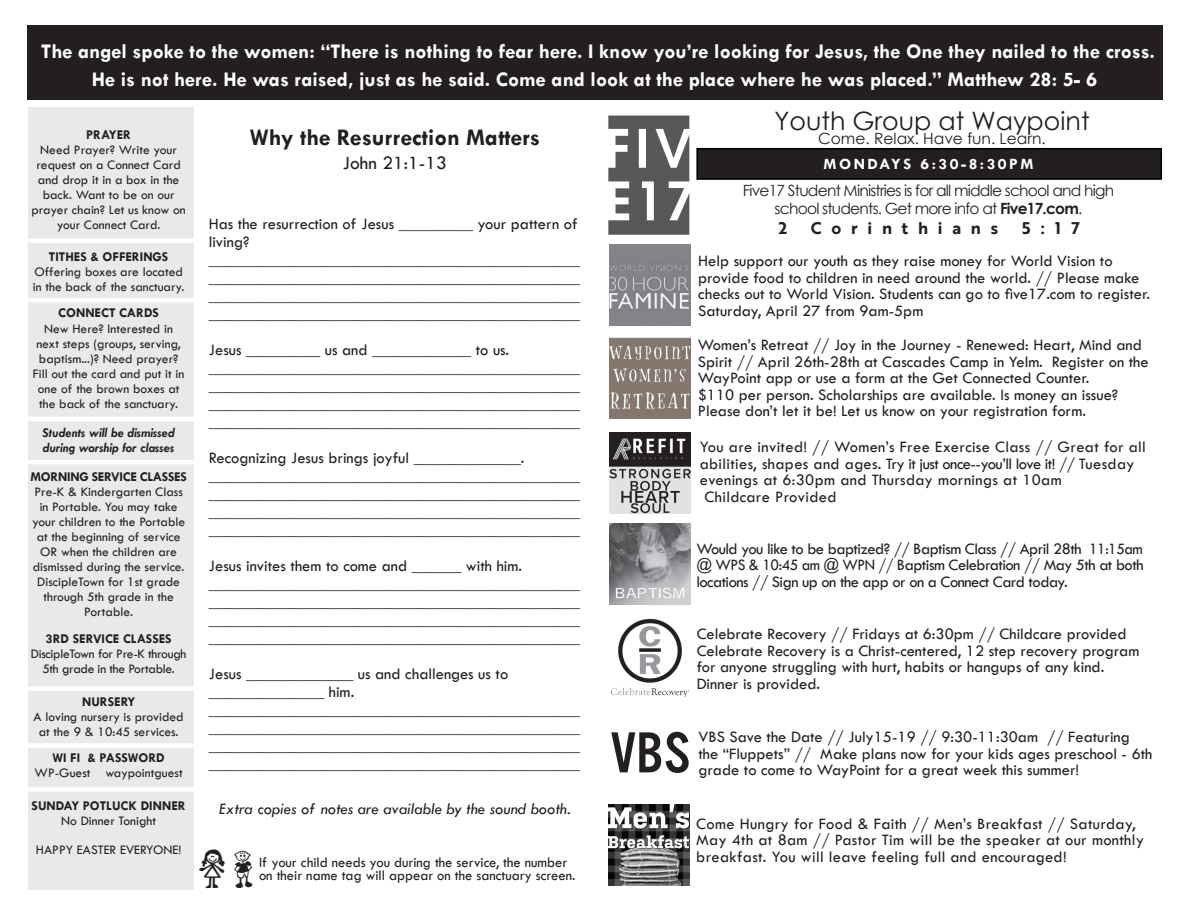
<style>
.page{position:relative;width:1188px;height:918px;background:#fff}
.page>*{position:absolute;margin:0;border:0;box-sizing:border-box;transform-origin:0 0}
.t1{font:60px "Alternate Got No 3 D";color:#231f20}
.t2{font:43.35px "Girl Characters";color:#231f20;scale:1.15 1}
.t3{font:25.35px "Century Gothic";color:#231f20}
.t4{font:700 24px "Tw Cen";color:#231f20}
.t5{font:700 21px/28.5px "Tw Cen";color:#fff;text-align:center}
.t6{font:19.5px "Tw Cen";color:#231f20}
.t7{font:16.5px/18px "Tw Cen";color:#231f20}
.t8{font:16.5px/16.5px "Tw Cen";letter-spacing:.02em;color:#231f20}
.t9{font:italic 16.5px "Tw Cen";color:#231f20}
.t10{font:16.5px "Brother 1816 Bold";letter-spacing:.59em;color:#231f20}
.t11{font:700 15.9px "Tw Cen";letter-spacing:.15em;color:#fff;scale:1.04 1}
.t12{font:15.45px/18.6px "Century Gothic";letter-spacing:-.05em;color:#231f20;text-align:center}
.t13{font:15.45px "Century Gothic";color:#231f20}
.t14{font:15px "Tw Cen";color:#231f20}
.t15{font:13.5px/15px "Tw Cen";color:#231f20;text-align:center}
.t16{font:13.5px/15px "Tw Cen";letter-spacing:-.02em;color:#231f20;text-align:center}
.t17{font:italic 700 13.5px/15px "Tw Cen";color:#231f20}
.t18{font:700 13.5px "Tw Cen";color:#231f20}
.s1{font-weight:700}
.s2{font-family:"Boy Characters"}
</style>
<div class="page">
<div style="left:28px;top:107px;width:166px;height:782px;background:#e8e9eb"></div>
<div style="left:27px;top:26px;width:1135px;height:74px;background:#231f20"></div>
<div style="left:29px;top:238px;width:166px;height:5px;background:#fff"></div>
<hr style="left:28px;top:417px;width:166px;height:4px;background:#fff">
<div style="left:28px;top:686px;width:166px;height:5px;background:#fff"></div>
<div style="left:28px;top:743px;width:166px;height:5px;background:#fff"></div>
<hr style="left:28px;top:298px;width:166px;height:4px;background:#fff">
<hr style="left:28px;top:460px;width:166px;height:4px;background:#fff">
<div style="left:28px;top:787px;width:166px;height:5px;background:#fff"></div>
<img style="left:609px;top:338px;width:81px;height:81px">
<img style="left:609px;top:244px;width:81px;height:81px">
<img style="left:609px;top:524px;width:81px;height:81px">
<img style="left:610px;top:619px;width:80px;height:78px">
<svg style="left:608px;top:116px;width:81px;height:119px"></svg>
<div style="left:697px;top:149px;width:464px;height:30px;background:#231f20"></div>
<div style="left:696px;top:148px;width:466px;height:32px;border:2px solid #000"></div>
<img style="left:610px;top:432px;width:81px;height:81px">
<img style="left:608px;top:804px;width:81px;height:81px">
<p class="t5" style="left:41px;top:36px;width:1115px">The angel spoke to the women: “There is nothing to fear here. I know you’re looking for Jesus, the One they nailed to the cross.<br>He is not here. He was raised, just as he said. Come and look at the place where he was placed.” Matthew 28: 5- 6</p>
<p class="t4" style="left:250px;top:123px;width:292px">Why the Resurrection Matters</p>
<p class="t6" style="left:343px;top:151px;width:106px">John 21:1-13</p>
<p class="t15" style="left:31px;top:127px;width:156px"><span class="s1">PRAYER<br></span>Need Prayer? Write your request on a Connect Card and drop it in a box in the back. Want to be on our prayer chain? Let us know on your Connect Card.</p>
<p class="t15" style="left:33px;top:249px;width:153px"><span class="s1">TITHES &amp; OFFERINGS<br></span>Offering boxes are located in the back of the sanctuary.</p>
<p class="t15" style="left:44px;top:304px;width:130px;line-height:16.5px"><span class="s1">CONNECT CARDS<br></span>New Here? Interested in</p>
<p class="t15" style="left:33px;top:336px;width:153px">next steps (groups, serving, baptism...)? Need prayer?<br>Fill out the card and put it in one of the brown boxes at the back of the sanctuary.</p>
<p class="t17" style="left:43px;top:425px;width:133px">Students will be dismissed during worship for classes</p>
<p class="t15" style="left:30px;top:469px;width:158px"><span class="s1">MORNING SERVICE CLASSES<br></span>Pre-K &amp; Kindergarten Class in Portable. You may take your children to the Portable at the beginning of service<br>OR when the children are dismissed during the service.<br>DiscipleTown for 1st grade through 5th grade in the<br>Portable.</p>
<p class="t16" style="left:31px;top:631px;width:157px"><span class="s1">3RD SERVICE CLASSES<br></span>DiscipleTown for Pre-K through<br>5th grade in the Portable.</p>
<p class="t15" style="left:34px;top:694px;width:152px"><span class="s1">NURSERY<br></span>A loving nursery is provided at the 9 &amp; 10:45 services.</p>
<p class="t15" style="left:35px;top:750px;width:150px"><span class="s1">WI FI &amp; PASSWORD<br></span>WP-Guest waypointguest</p>
<p class="t18" style="left:32px;top:798px;width:156px">SUNDAY POTLUCK DINNER</p>
<p class="t15" style="left:61px;top:813px;width:96px">No Dinner Tonight</p>
<p class="t15" style="left:36px;top:842px;width:147px">HAPPY EASTER EVERYONE!</p>
<p class="t2" style="left:195px;top:848px;width:56px">k<span class="s2">b</span></p>
<p class="t14" style="left:259px;top:853px;width:310px">If your child needs you during the service, the number</p>
<p class="t7" style="left:209px;top:215px;width:370px">Has the resurrection of Jesus _________ your pattern of living?</p>
<p class="t7" style="left:209px;top:251px;width:373px;text-align:justify">_____________________________________________ _____________________________________________ _____________________________________________</p>
<p class="t7" style="left:209px;top:305px;width:373px">_____________________________________________</p>
<p class="t7" style="left:209px;top:341px;width:302px">Jesus _________ us and ____________ to us.</p>
<p class="t7" style="left:209px;top:359px;width:373px;text-align:justify">_____________________________________________ _____________________________________________ _____________________________________________ _____________________________________________</p>
<p class="t7" style="left:209px;top:449px;width:317px">Recognizing Jesus brings joyful _____________.</p>
<p class="t7" style="left:209px;top:467px;width:373px;text-align:justify">_____________________________________________ _____________________________________________ _____________________________________________ _____________________________________________</p>
<p class="t7" style="left:209px;top:557px;width:315px">Jesus invites them to come and ______ with him.</p>
<p class="t7" style="left:209px;top:575px;width:373px;text-align:justify">_____________________________________________ _____________________________________________ _____________________________________________ _____________________________________________</p>
<p class="t7" style="left:209px;top:665px;width:301px">Jesus _____________ us and challenges us to ______________ him.</p>
<p class="t7" style="left:209px;top:701px;width:373px;text-align:justify">_____________________________________________ _____________________________________________ _____________________________________________ _____________________________________________</p>
<p class="t9" style="left:219px;top:799px;width:353px">Extra copies of notes are available by the sound booth.</p>
<p class="t14" style="left:259px;top:866px;width:318px">on their name tag will appear on the sanctuary screen.</p>
<p class="t3" style="left:774px;top:103px;width:317px">Youth Group at Waypoint</p>
<p class="t13" style="left:818px;top:127px;width:229px">Come. Relax. Have fun. Learn.</p>
<p class="t11" style="left:823px;top:154px;width:203px">MONDAYS 6:30-8:30PM</p>
<p class="t12" style="left:743px;top:181px;width:373px">Five17 Student Ministries is for all middle school and high school students. Get more info at <span class="s1">Five17.com</span>.</p>
<p class="t10" style="left:779px;top:216px;width:10px">2</p>
<p class="t10" style="left:811px;top:216px;width:189px">Corinthians</p>
<p class="t10" style="left:1022px;top:216px;width:59px">5:17</p>
<p class="t7" style="left:698px;top:253px;width:453px;line-height:16.5px">Help support our youth as they raise money for World Vision to provide food to children in need around the world. // Please make checks out to World Vision. Students can go to five17.com to register.<br>Saturday, April 27 from 9am-5pm</p>
<p class="t7" style="left:698px;top:337px;width:452px;line-height:16.5px">Women’s Retreat // Joy in the Journey - Renewed: Heart, Mind and<br>Spirit // April 26th-28th at Cascades Camp in Yelm. Register on the<br>WayPoint app or use a form at the Get Connected Counter.</p>
<p class="t7" style="left:698px;top:386px;width:422px;line-height:16.5px">$110 per person. Scholarships are available. Is money an issue?<br>Please don’t let it be! Let us know on your registration form.</p>
<p class="t8" style="left:700px;top:439px;width:448px">You are invited! // Women’s Free Exercise Class // Great for all abilities, shapes and ages. Try it just once--you’ll love it! // Tuesday evenings at 6:30pm and Thursday mornings at 10am</p>
<p class="t8" style="left:705px;top:488px;width:133px">Childcare Provided</p>
<p class="t7" style="left:696px;top:540px;width:449px;line-height:16.5px;text-align:justify">Would you like to be baptized? // Baptism Class // April 28th 11:15am @ WPS &amp; 10:45 am @ WPN // Baptism Celebration // May 5th at both locations // Sign up on the app or on a Connect Card today.</p>
<p class="t7" style="left:697px;top:626px;width:444px;line-height:16.5px">Celebrate Recovery // Fridays at 6:30pm // Childcare provided<br>Celebrate Recovery is a Christ-centered, 12 step recovery program for anyone struggling with hurt, habits or hangups of any kind.</p>
<p class="t7" style="left:697px;top:674px;width:125px">Dinner is provided.</p>
<p class="t1" style="left:610px;top:721px;width:81px">VBS</p>
<p class="t7" style="left:698px;top:729px;width:456px;line-height:16.5px">VBS Save the Date // July15-19 // 9:30-11:30am // Featuring the “Fluppets” // Make plans now for your kids ages preschool - 6th</p>
<p class="t7" style="left:698px;top:761px;width:382px">grade to come to WayPoint for a great week this summer!</p>
<p class="t8" style="left:696px;top:815px;width:449px">Come Hungry for Food &amp; Faith // Men’s Breakfast // Saturday,<br>May 4th at 8am // Pastor Tim will be the speaker at our monthly breakfast. You will leave feeling full and encouraged!</p>
</div>
